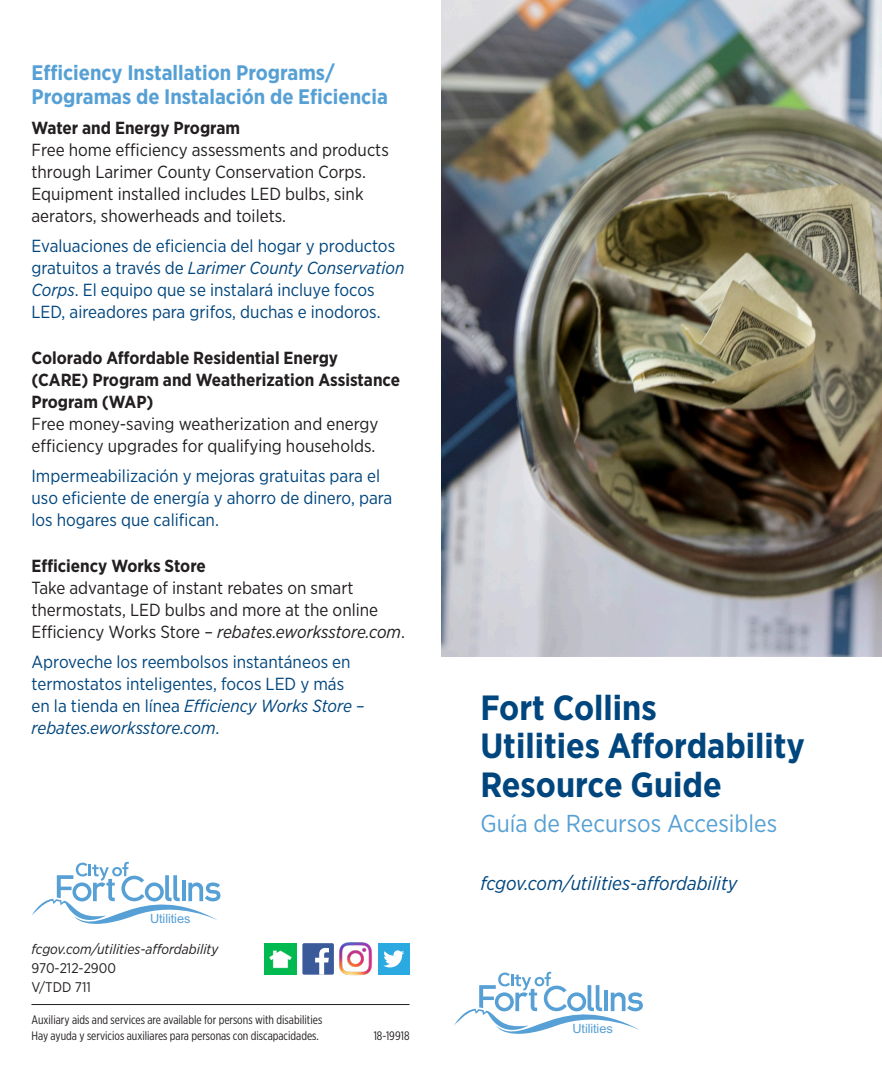
<style>
.page{position:relative;width:882px;height:1071px;background:#fff}
.page>*{position:absolute;margin:0;border:0;box-sizing:border-box;transform-origin:0 0}
.t1{font:700 35px/38.5px "Gotham Narrow";color:#00467e}
.t2{font:24.5px "Gotham Narrow";color:#56a0d5}
.head{font:700 21px/24.5px "Gotham Narrow";color:#56a0d5}
.t3{font:italic 19.25px "Gotham Narrow";color:#00467e}
.body{font:17.5px/22.1px "Gotham Narrow";color:#00467e}
.body-2{font:17.5px/22.1px "Gotham Narrow";color:#231f20}
.subhead{font:700 17.5px/22.1px "Gotham Narrow";color:#231f20}
.t4{font:italic 14px "Gotham Narrow";color:#231f20}
.t5{font:14px "Gotham Narrow";color:#231f20}
.t6{font:12.78px "Arial";letter-spacing:-.01em;color:#56a0d5}
.t7{font:12.25px/15.8px "Gotham X Narrow";color:#231f20}
.s1{font-style:italic}
</style>
<div class="page">
<img style="left:441px;top:0;width:441px;height:657px">
<svg style="left:454px;top:972px;width:189px;height:62px"></svg>
<svg style="left:32px;top:862px;width:188px;height:62px"></svg>
<div style="left:302px;top:943px;width:32px;height:32px;background:#3b5a9a;border-radius:2px"></div>
<svg style="left:315px;top:948px;width:14px;height:27px"></svg>
<img style="left:265px;top:943px;width:31px;height:32px">
<img style="left:339px;top:942px;width:33px;height:34px">
<div style="left:378px;top:943px;width:32px;height:32px;background:#2aaae1"></div>
<svg style="left:383px;top:950px;width:21px;height:17px"></svg>
<hr style="left:32px;top:1004px;width:378px;height:1px;background:#231f20">
<p class="head" style="left:32px;top:60px;width:358px">Efficiency Installation Programs/<br>Programas de Instalación de Eficiencia</p>
<p class="subhead" style="left:32px;top:117px;width:210px">Water and Energy Program</p>
<p class="body-2" style="left:32px;top:139px;width:359px">Free home efficiency assessments and products through Larimer County Conservation Corps.<br>Equipment installed includes LED bulbs, sink aerators, showerheads and toilets.</p>
<p class="body" style="left:32px;top:235px;width:374px">Evaluaciones de eficiencia del hogar y productos gratuitos a través de <span class="s1">Larimer County Conservation Corps</span>. El equipo que se instalará incluye focos LED, aireadores para grifos, duchas e inodoros.</p>
<p class="subhead" style="left:32px;top:347px;width:370px">Colorado Affordable Residential Energy<br>(CARE) Program and Weatherization Assistance<br>Program (WAP)</p>
<p class="body-2" style="left:32px;top:413px;width:349px">Free money-saving weatherization and energy efficiency upgrades for qualifying households.</p>
<p class="body" style="left:32px;top:465px;width:362px">Impermeabilización y mejoras gratuitas para el uso eficiente de energía y ahorro de dinero, para los hogares que califican.</p>
<p class="subhead" style="left:32px;top:555px;width:176px">Efficiency Works Store</p>
<p class="body-2" style="left:32px;top:577px;width:375px">Take advantage of instant rebates on smart thermostats, LED bulbs and more at the online<br>Efficiency Works Store – <span class="s1">rebates.eworksstore.com</span>.</p>
<p class="body" style="left:32px;top:651px;width:335px">Aproveche los reembolsos instantáneos en termostatos inteligentes, focos LED y más en la tienda en línea <span class="s1">Efficiency Works Store</span> – <span class="s1">rebates.eworksstore.com</span>.</p>
<p class="t6" style="left:150px;top:910px;width:42px">Utilities</p>
<p class="t4" style="left:32px;top:940px;width:188px">fcgov.com/utilities-affordability</p>
<p class="t5" style="left:32px;top:959px;width:86px">970-212-2900</p>
<p class="t5" style="left:32px;top:979px;width:61px">V/TDD 711</p>
<p class="t7" style="left:32px;top:1011px;width:292px">Auxiliary aids and services are available for persons with disabilities<br>Hay ayuda y servicios auxiliares para personas con discapacidades.</p>
<p class="t7" style="left:374px;top:1027px;width:37px">18-19918</p>
<p class="t1" style="left:480px;top:688px;width:178px">Fort Collins</p>
<p class="t1" style="left:480px;top:726px;width:326px">Utilities Affordability<br>Resource Guide</p>
<p class="t2" style="left:480px;top:808px;width:298px">Guía de Recursos Accesibles</p>
<p class="t3" style="left:480px;top:872px;width:258px">fcgov.com/utilities-affordability</p>
<p class="t6" style="left:572px;top:1020px;width:42px">Utilities</p>
</div>
